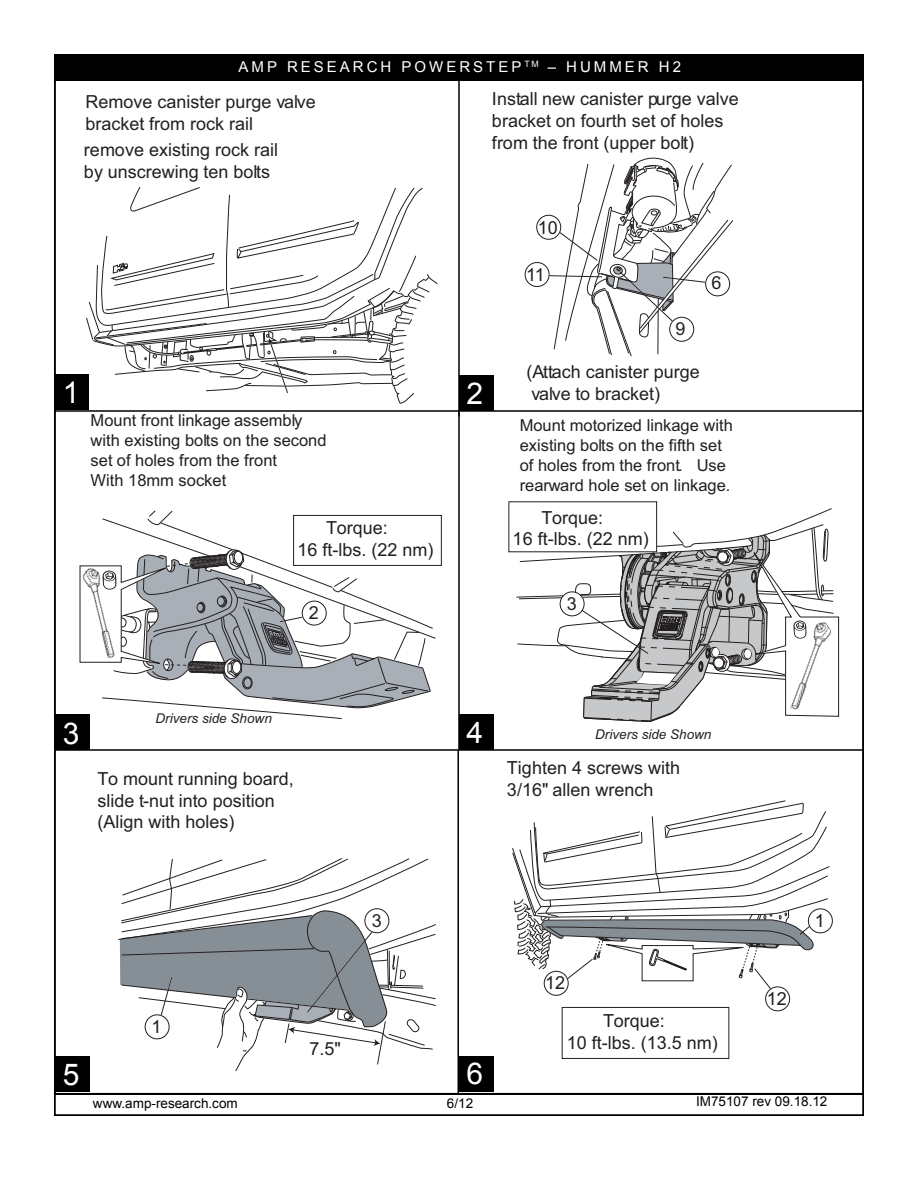
<style>
.page{position:relative;width:918px;height:1188px;background:#fff}
.page>*{position:absolute;margin:0;border:0;box-sizing:border-box;transform-origin:0 0}
.t1{font:30px "Arial";color:#fff}
.t2{font:18px/21.6px "Arial";color:#231f20}
.t3{font:16.5px/19.8px "Arial";color:#231f20}
.t4{font:15px "Arial";letter-spacing:.2em;color:#fff}
.t5{font:13.5px "Arial";color:#000}
.t6{font:italic 13.5px "Arial";color:#231f20}
</style>
<div class="page">
<div style="left:54px;top:55px;width:809px;height:26px;background:#000"></div>
<div style="left:54px;top:1094px;width:810px;height:22px;border:1px solid #000"></div>
<hr style="left:54px;top:410px;width:406px;height:2px;background:#000">
<hr style="left:460px;top:410px;width:404px;height:2px;background:#000">
<hr style="left:458px;top:412px;width:2px;height:338px;background:#000">
<hr style="left:458px;top:78px;width:2px;height:338px;background:#000">
<hr style="left:457px;top:750px;width:2px;height:344px;background:#000">
<svg style="left:79px;top:510px;width:358px;height:209px"></svg>
<svg style="left:86px;top:187px;width:352px;height:217px"></svg>
<div style="left:536px;top:215px;width:25px;height:25px;border:1px solid #231f20;border-radius:50%"></div>
<div style="left:525px;top:262px;width:24px;height:25px;border:1px solid #231f20;border-radius:50%"></div>
<svg style="left:548px;top:157px;width:186px;height:200px"></svg>
<img style="left:839px;top:620px;width:1px;height:93px">
<svg style="left:516px;top:508px;width:323px;height:214px"></svg>
<svg style="left:118px;top:858px;width:318px;height:213px"></svg>
<div style="left:765px;top:986px;width:25px;height:25px;border:1px solid #231f20;border-radius:50%"></div>
<div style="left:544px;top:971px;width:25px;height:25px;border:1px solid #231f20;border-radius:50%"></div>
<div style="left:808px;top:908px;width:25px;height:25px;border:1px solid #231f20;border-radius:50%"></div>
<div style="left:562px;top:1007px;width:167px;height:52px;border:1px solid #231f20"></div>
<svg style="left:512px;top:800px;width:318px;height:190px"></svg>
<hr style="left:54px;top:749px;width:808px;height:2px;background:#000">
<div style="left:55px;top:374px;width:34px;height:36px;background:#000"></div>
<div style="left:55px;top:714px;width:35px;height:36px;background:#000"></div>
<div style="left:459px;top:375px;width:35px;height:36px;background:#000"></div>
<div style="left:459px;top:714px;width:35px;height:36px;background:#000"></div>
<div style="left:459px;top:1056px;width:35px;height:36px;background:#000"></div>
<div style="left:55px;top:1056px;width:35px;height:36px;background:#000"></div>
<p class="t4" style="left:239px;top:61px;width:444px">AMP RESEARCH POWERSTEP <sup>TM</sup> – HUMMER H2</p>
<p class="t2" style="left:85px;top:93px;width:232px">Remove canister purge valve bracket from rock rail</p>
<p class="t2" style="left:84px;top:141px;width:196px">remove existing rock rail by unscrewing ten bolts</p>
<h1 class="t1" style="left:63px;top:381px;width:18px">1</h1>
<p class="t3" style="left:91px;top:412px;width:238px">Mount front linkage assembly with existing bolts on the second set of holes from the front<br>With 18mm socket</p>
<p class="t2" style="left:297px;top:519px;width:138px;text-indent:29px">Torque:<br>16 ft-lbs. (22 nm)</p>
<p class="t2" style="left:309px;top:603px;width:12px">2</p>
<p class="t2" style="left:492px;top:90px;width:248px">Install new canister purge valve bracket on fourth set of holes from the front (upper bolt)</p>
<h1 class="t1" style="left:466px;top:383px;width:18px">2</h1>
<p class="t2" style="left:538px;top:218px;width:22px">10</p>
<p class="t2" style="left:526px;top:265px;width:20px">11</p>
<p class="t2" style="left:676px;top:319px;width:12px">9</p>
<p class="t2" style="left:712px;top:274px;width:12px">6</p>
<p class="t2" style="left:527px;top:363px;width:175px">(Attach canister purge valve to bracket)</p>
<p class="t3" style="left:520px;top:417px;width:215px">Mount motorized linkage with existing bolts on the fifth set of holes from the front. Use rearward hole set on linkage.</p>
<p class="t2" style="left:513px;top:508px;width:138px;text-indent:29px">Torque:<br>16 ft-lbs. (22 nm)</p>
<p class="t2" style="left:567px;top:594px;width:12px">3</p>
<h1 class="t1" style="left:63px;top:722px;width:18px">3</h1>
<p class="t6" style="left:156px;top:711px;width:118px">Drivers side Shown</p>
<p class="t2" style="left:97px;top:769px;width:198px">To mount running board, slide t-nut into position (Align with holes)</p>
<h1 class="t1" style="left:466px;top:722px;width:18px">4</h1>
<p class="t6" style="left:595px;top:727px;width:118px">Drivers side Shown</p>
<p class="t2" style="left:507px;top:759px;width:175px">Tighten 4 screws with<br>3/16" allen wrench</p>
<p class="t2" style="left:152px;top:1017px;width:12px">1</p>
<p class="t2" style="left:372px;top:912px;width:12px">3</p>
<p class="t2" style="left:310px;top:1040px;width:33px">7.5"</p>
<h1 class="t1" style="left:63px;top:1064px;width:18px">5</h1>
<h1 class="t1" style="left:466px;top:1062px;width:18px">6</h1>
<p class="t2" style="left:545px;top:974px;width:22px">12</p>
<p class="t2" style="left:567px;top:1011px;width:153px;text-indent:36px">Torque:<br>10 ft-lbs. (13.5 nm)</p>
<p class="t2" style="left:767px;top:990px;width:22px">12</p>
<p class="t2" style="left:815px;top:911px;width:12px">1</p>
<p class="t5" style="left:93px;top:1098px;width:146px">www.amp-research.com</p>
<p class="t5" style="left:447px;top:1098px;width:28px">6/12</p>
<p class="t5" style="left:696px;top:1096px;width:133px">IM75107 rev 09.18.12</p>
</div>
